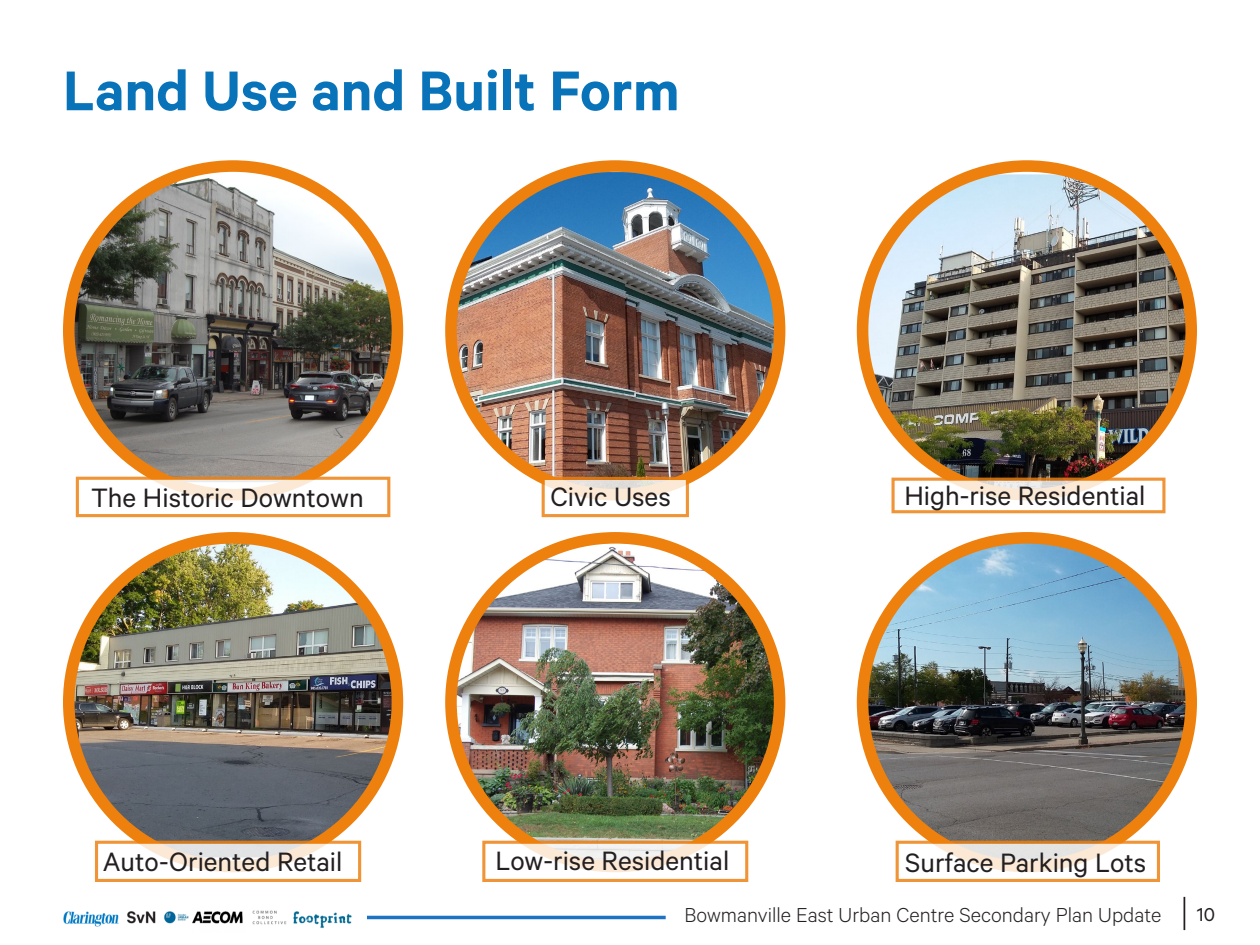
<style>
.page{position:relative;width:1260px;height:945px;background:#fff}
.page>*{position:absolute;margin:0;border:0;box-sizing:border-box;transform-origin:0 0}
.t1{font:600 63px "Calibre";color:#0873b9}
.t2{font:29.93px "Calibre";color:#231f20}
.t3{font:300 22.75px "Calibre";color:#231f20}
.t4{font:21px "Calibre";color:#231f20}
</style>
<div class="page">
<hr style="left:367px;top:916px;width:299px;height:3px;background:#1e72c4">
<hr style="left:1184px;top:897px;width:1px;height:33px;background:#231f20">
<img style="left:63px;top:910px;width:289px;height:18px">
<img style="left:69px;top:538px;width:328px;height:319px">
<div style="left:63px;top:532px;width:340px;height:340px;border:12px solid #ee800e;border-radius:50%"></div>
<svg style="left:95px;top:841px;width:266px;height:41px"></svg>
<img style="left:863px;top:174px;width:328px;height:321px">
<div style="left:857px;top:160px;width:340px;height:340px;border:12px solid #ee800e;border-radius:50%"></div>
<svg style="left:892px;top:478px;width:274px;height:35px"></svg>
<img style="left:69px;top:166px;width:328px;height:316px">
<div style="left:63px;top:160px;width:340px;height:340px;border:12px solid #ee800e;border-radius:50%"></div>
<svg style="left:76px;top:477px;width:314px;height:40px"></svg>
<img style="left:451px;top:172px;width:329px;height:323px">
<div style="left:445px;top:160px;width:340px;height:340px;border:12px solid #ee800e;border-radius:50%"></div>
<svg style="left:542px;top:477px;width:147px;height:40px"></svg>
<img style="left:863px;top:538px;width:328px;height:322px">
<div style="left:857px;top:532px;width:340px;height:340px;border:12px solid #ee800e;border-radius:50%"></div>
<svg style="left:896px;top:841px;width:264px;height:41px"></svg>
<img style="left:451px;top:538px;width:329px;height:328px;border-radius:164px">
<div style="left:445px;top:532px;width:340px;height:340px;border:12px solid #ee800e;border-radius:50%"></div>
<svg style="left:482px;top:841px;width:266px;height:41px"></svg>
<p class="t1" style="left:63px;top:53px;width:618px">Land Use and Built Form</p>
<p class="t2" style="left:91px;top:480px;width:274px">The Historic Downtown</p>
<p class="t2" style="left:550px;top:479px;width:122px">Civic Uses</p>
<p class="t2" style="left:904px;top:478px;width:243px">High-rise Residential</p>
<p class="t2" style="left:103px;top:844px;width:241px">Auto-Oriented Retail</p>
<p class="t2" style="left:496px;top:843px;width:235px">Low-rise Residential</p>
<p class="t2" style="left:905px;top:845px;width:242px">Surface Parking Lots</p>
<p class="t3" style="left:684px;top:902px;width:478px">Bowmanville East Urban Centre Secondary Plan Update</p>
<p class="t4" style="left:1197px;top:902px;width:20px">10</p>
</div>
